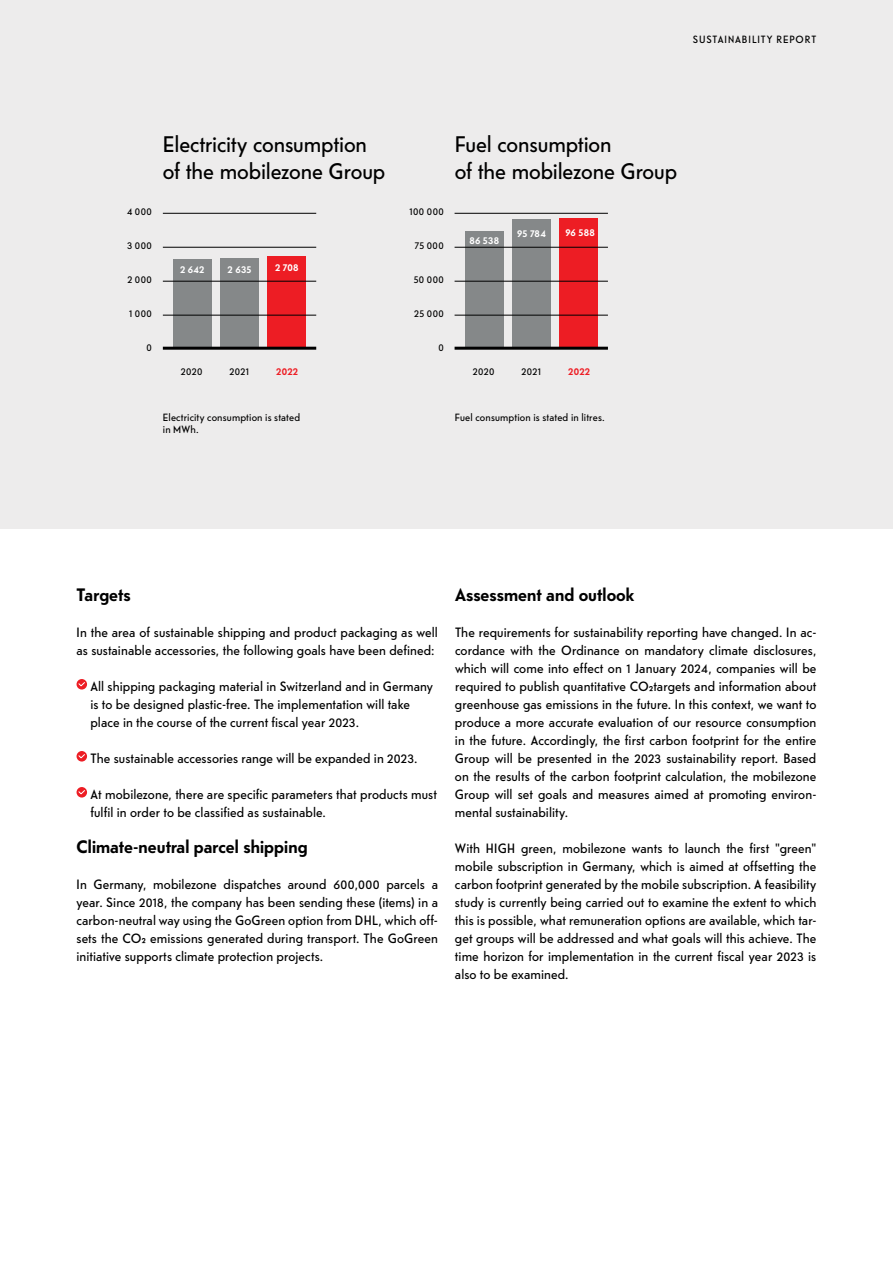
<style>
.page{position:relative;width:893px;height:1263px;background:#fff}
.page>*{position:absolute;margin:0;border:0;box-sizing:border-box;transform-origin:0 0}
.t1{font:22.5px/27px "Telefon";letter-spacing:-.005em;color:#000}
.t2{font:700 18px "Telefon";letter-spacing:.005em;color:#000}
.t3{font:13.5px/18px "Telefon";letter-spacing:.005em;color:#000}
.t4{font:10.5px/12.6px "Telefon";letter-spacing:.015em;color:#000}
.t5{font:700 10.5px "Telefon";letter-spacing:.03em;color:#fff}
.t6{font:10.5px "Telefon";letter-spacing:.085em;color:#000}
.t7{font:700 10.5px "Telefon";color:#ed1d24}
</style>
<div class="page">
<div style="left:0;top:0;width:893px;height:529px;background:#edecec"></div>
<div style="left:560px;top:218px;width:38px;height:130px;background:#ed1d24"></div>
<div style="left:512px;top:219px;width:39px;height:129px;background:#858889"></div>
<div style="left:268px;top:257px;width:38px;height:92px;background:#ed1d24"></div>
<div style="left:220px;top:258px;width:39px;height:91px;background:#858889"></div>
<div style="left:465px;top:231px;width:38px;height:117px;background:#858889"></div>
<div style="left:173px;top:259px;width:38px;height:90px;background:#858889"></div>
<hr style="left:455px;top:315px;width:153px;height:1px;background:#000">
<hr style="left:455px;top:281px;width:153px;height:1px;background:#000">
<hr style="left:455px;top:247px;width:153px;height:1px;background:#000">
<hr style="left:455px;top:213px;width:153px;height:1px;background:#000">
<hr style="left:455px;top:347px;width:153px;height:3px;background:#000">
<hr style="left:163px;top:315px;width:153px;height:1px;background:#000">
<hr style="left:163px;top:281px;width:153px;height:1px;background:#000">
<hr style="left:163px;top:247px;width:153px;height:1px;background:#000">
<hr style="left:163px;top:213px;width:153px;height:1px;background:#000">
<hr style="left:163px;top:347px;width:153px;height:3px;background:#000">
<svg style="left:77px;top:679px;width:10px;height:10px"></svg>
<svg style="left:78px;top:681px;width:8px;height:6px"></svg>
<svg style="left:77px;top:751px;width:10px;height:10px"></svg>
<svg style="left:78px;top:753px;width:8px;height:6px"></svg>
<svg style="left:77px;top:787px;width:10px;height:10px"></svg>
<svg style="left:78px;top:789px;width:8px;height:6px"></svg>
<p class="t6" style="left:693px;top:32px;width:125px">SUSTAINABILITY REPORT</p>
<p class="t4" style="left:127px;top:205px;width:26px">4 000</p>
<p class="t4" style="left:127px;top:239px;width:26px">3 000</p>
<p class="t4" style="left:127px;top:273px;width:26px">2 000</p>
<p class="t4" style="left:129px;top:307px;width:24px">1 000</p>
<p class="t4" style="left:146px;top:341px;width:7px">0</p>
<h1 class="t1" style="left:163px;top:130px;width:224px">Electricity consumption of the mobilezone Group</h1>
<p class="t5" style="left:180px;top:263px;width:26px">2 642</p>
<p class="t5" style="left:228px;top:263px;width:25px">2 635</p>
<p class="t5" style="left:275px;top:260px;width:25px">2 708</p>
<p class="t4" style="left:410px;top:205px;width:36px">100 000</p>
<p class="t4" style="left:415px;top:239px;width:30px">75 000</p>
<p class="t4" style="left:414px;top:273px;width:31px">50 000</p>
<p class="t4" style="left:414px;top:307px;width:31px">25 000</p>
<p class="t4" style="left:438px;top:341px;width:7px">0</p>
<h1 class="t1" style="left:455px;top:130px;width:224px">Fuel consumption<br>of the mobilezone Group</h1>
<p class="t5" style="left:469px;top:233px;width:31px">86 538</p>
<p class="t5" style="left:517px;top:226px;width:30px">95 784</p>
<p class="t5" style="left:565px;top:225px;width:31px">96 588</p>
<p class="t4" style="left:181px;top:364px;width:23px">2020</p>
<p class="t4" style="left:230px;top:364px;width:21px">2021</p>
<p class="t7" style="left:276px;top:364px;width:24px">2022</p>
<p class="t4" style="left:473px;top:364px;width:23px">2020</p>
<p class="t4" style="left:521px;top:364px;width:21px">2021</p>
<p class="t7" style="left:568px;top:364px;width:24px">2022</p>
<p class="t4" style="left:163px;top:410px;width:139px">Electricity consumption is stated in MWh.</p>
<p class="t4" style="left:455px;top:410px;width:151px">Fuel consumption is stated in litres.</p>
<h2 class="t2" style="left:77px;top:583px;width:56px">Targets</h2>
<p class="t3" style="left:77px;top:623px;width:363px">In the area of sustainable shipping and product packaging as well as sustainable accessories, the following goals have been defined:</p>
<p class="t3" style="left:90px;top:677px;width:344px">All shipping packaging material in Switzerland and in Germany is to be designed plastic-free. The implementation will take place in the course of the current fiscal year 2023.</p>
<p class="t3" style="left:90px;top:749px;width:329px">The sustainable accessories range will be expanded in 2023.</p>
<p class="t3" style="left:90px;top:785px;width:348px">At mobilezone, there are specific parameters that products must fulfil in order to be classified as sustainable.</p>
<h2 class="t2" style="left:77px;top:835px;width:233px">Climate-neutral parcel shipping</h2>
<p class="t3" style="left:77px;top:875px;width:363px;text-align:justify">In Germany, mobilezone dispatches around 600,000 parcels a year. Since 2018, the company has been sending these (items) in a carbon-neutral way using the GoGreen option from DHL, which off&shy;sets the CO₂ emissions generated during transport. The GoGreen initiative supports climate protection projects.</p>
<h2 class="t2" style="left:455px;top:583px;width:181px">Assessment and outlook</h2>
<p class="t3" style="left:455px;top:623px;width:363px;text-align:justify">The requirements for sustainability reporting have changed. In ac&shy;cordance with the Ordinance on mandatory climate disclosures, which will come into effect on 1 January 2024, companies will be required to publish quantitative CO₂targets and information about greenhouse gas emissions in the future. In this context, we want to produce a more accurate evaluation of our resource consumption in the future. Accordingly, the first carbon footprint for the entire Group will be presented in the 2023 sustainability report. Based on the results of the carbon footprint calculation, the mobilezone Group will set goals and measures aimed at promoting environ&shy;mental sustainability.</p>
<p class="t3" style="left:455px;top:839px;width:363px;text-align:justify">With HIGH green, mobilezone wants to launch the first "green" mobile subscription in Germany, which is aimed at offsetting the carbon footprint generated by the mobile subscription. A feasibility study is currently being carried out to examine the extent to which this is possible, what remuneration options are available, which tar&shy;get groups will be addressed and what goals will this achieve. The time horizon for implementation in the current fiscal year 2023 is also to be examined.</p>
</div>
